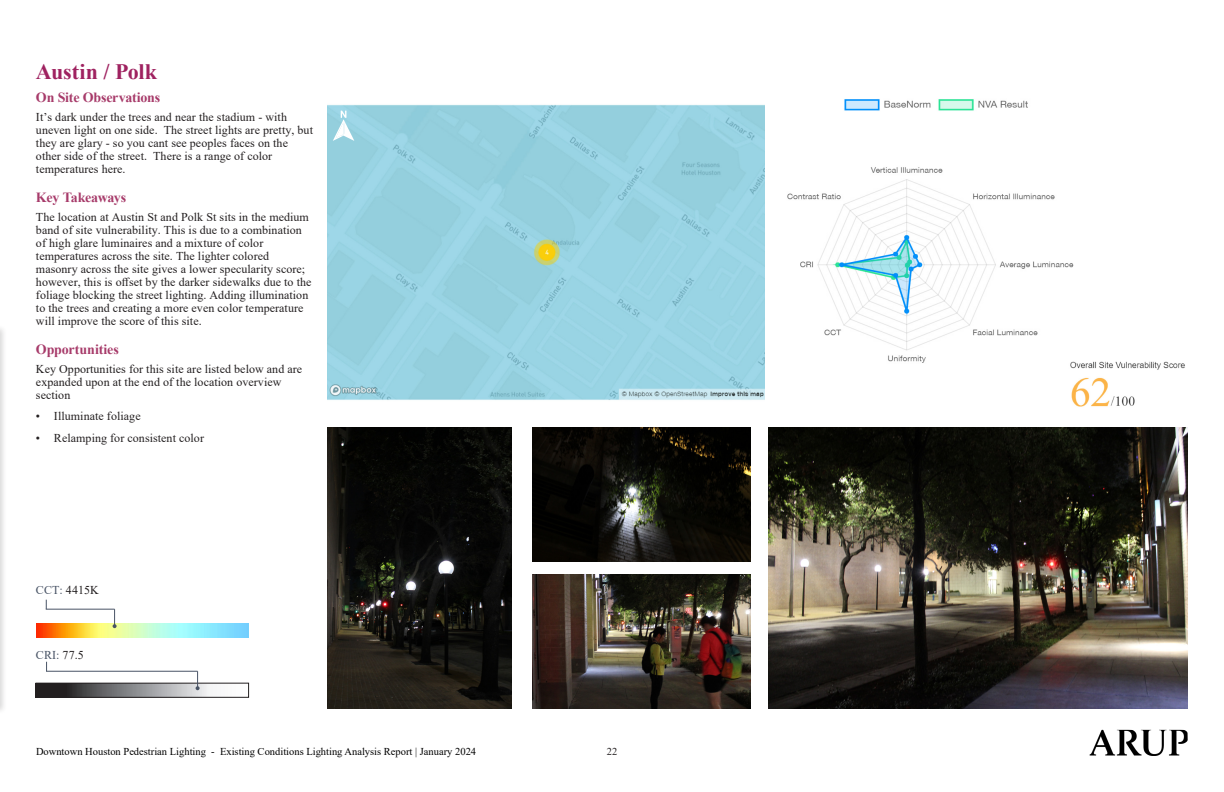
<style>
.page{position:relative;width:1224px;height:792px;background:#fff}
.page>*{position:absolute;margin:0;border:0;box-sizing:border-box;transform-origin:0 0}
.H3_No_Numbers{font:700 22px "Times New Roman";letter-spacing:-.01em;color:#9f2260}
.H4_no_numbers{font:700 14px "Times New Roman";letter-spacing:-.015em;color:#a73b6a}
.Body_text{font:12px/13px "Times New Roman";letter-spacing:.005em;color:#231f20}
.Body_text-2{font:12px "Times New Roman";color:#485365}
.t1{font:10.5px "Times New Roman";color:#000}
.t2{font:10.5px "Times New Roman";color:#231f20}
.s1{color:#485365}
.s2{color:#231f20}
</style>
<div class="page">
<img style="left:1090px;top:730px;width:98px;height:26px">
<img style="left:768px;top:427px;width:420px;height:282px">
<img style="left:328px;top:427px;width:183px;height:282px">
<img style="left:533px;top:427px;width:218px;height:134px">
<img style="left:533px;top:575px;width:218px;height:134px">
<div style="left:0;top:325px;width:8px;height:390px;background:#231f20;opacity:.18"></div>
<img style="left:36px;top:623px;width:213px;height:15px">
<svg style="left:113px;top:609px;width:4px;height:19px"></svg>
<hr style="left:46px;top:609px;width:69px;height:1px;background:#485365">
<svg style="left:38px;top:685px;width:172px;height:10px;background:#7c7c7e"></svg>
<div style="left:36px;top:683px;width:213px;height:14px;border:1px solid #231f20"></div>
<svg style="left:196px;top:671px;width:4px;height:19px"></svg>
<hr style="left:46px;top:671px;width:152px;height:1px;background:#485365">
<img style="left:328px;top:104px;width:437px;height:296px">
<svg style="left:333px;top:110px;width:21px;height:31px"></svg>
<img style="left:787px;top:99px;width:287px;height:264px">
<img style="left:1066px;top:357px;width:119px;height:50px">
<p class="H3_No_Numbers" style="left:36px;top:56px;width:123px">Austin / Polk</p>
<p class="H4_no_numbers" style="left:36px;top:87px;width:126px">On Site Observations</p>
<p class="Body_text" style="left:36px;top:110px;width:279px">It’s dark under the trees and near the stadium - with uneven light on one side. The street lights are pretty, but they are glary - so you cant see peoples faces on the other side of the street. There is a range of color temperatures here.</p>
<p class="H4_no_numbers" style="left:36px;top:187px;width:92px">Key Takeaways</p>
<p class="Body_text" style="left:36px;top:210px;width:277px">The location at Austin St and Polk St sits in the medium band of site vulnerability. This is due to a combination of high glare luminaires and a mixture of color temperatures across the site. The lighter colored masonry across the site gives a lower specularity score; however, this is offset by the darker sidewalks due to the foliage blocking the street lighting. Adding illumination to the trees and creating a more even color temperature will improve the score of this site.</p>
<p class="H4_no_numbers" style="left:36px;top:339px;width:84px">Opportunities</p>
<p class="Body_text" style="left:36px;top:362px;width:268px">Key Opportunities for this site are listed below and are expanded upon at the end of the location overview section</p>
<p class="Body_text" style="left:36px;top:409px;width:106px">• Illuminate foliage</p>
<p class="Body_text" style="left:36px;top:431px;width:170px">• Relamping for consistent color</p>
<p class="Body_text" style="left:36px;top:583px;width:64px"><span class="s1">CCT:</span> 4415K</p>
<p class="Body_text-2" style="left:36px;top:646px;width:49px">CRI: <span class="s2">77.5</span></p>
<p class="t1" style="left:36px;top:744px;width:442px">Downtown Houston Pedestrian Lighting - Existing Conditions Lighting Analysis Report | January 2024</p>
<p class="t2" style="left:607px;top:744px;width:12px">22</p>
</div>
